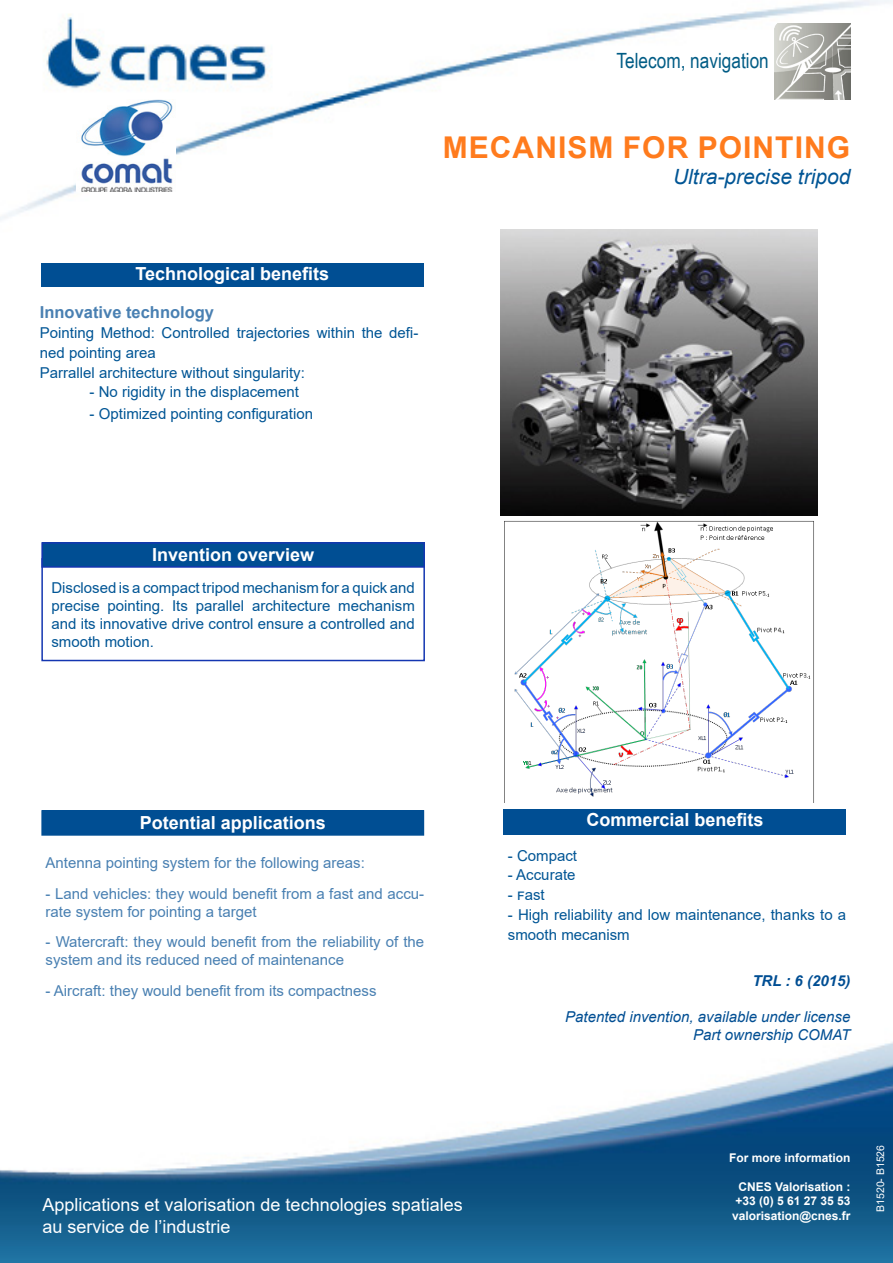
<style>
.page{position:relative;width:893px;height:1263px;background:#fff}
.page>*{position:absolute;margin:0;border:0;box-sizing:border-box;transform-origin:0 0}
.t1{font:700 30px "Arial";letter-spacing:.035em;color:#ff7b1d}
.t2{font:italic 21px "Arial";color:#005595}
.t3{font:21px "Arial Narrow";color:#005c85}
.t4{font:700 18px "Arial";color:#fff}
.t5{font:18px "Arial";color:#fff}
.Inters{font:700 16.5px "Arial";color:#4980b2}
.Texte{font:15px/18px "Arial";color:#005595}
.Inters-2{font:15px/18px "Arial";color:#4980b2}
.t6{font:italic 15px "Arial";color:#004e93}
.t7{font:italic 700 15px "Arial";color:#004e93}
.t8{font:700 12px "Arial";color:#fff}
.t9{font:10.5px "Arial";color:#fff}
</style>
<div class="page">
<img style="left:0;top:0;width:893px;height:1263px">
<div style="left:41px;top:558px;width:384px;height:103px;border:2px solid #1436b1"></div>
<div style="left:42px;top:543px;width:382px;height:24px;background:#004e93"></div>
<div style="left:41px;top:542px;width:384px;height:26px;border:2px solid #1436b1"></div>
<div style="left:41px;top:263px;width:383px;height:24px;background:#004e93"></div>
<div style="left:504px;top:809px;width:342px;height:26px;background:#004e93"></div>
<img style="left:774px;top:23px;width:76px;height:77px">
<div style="left:42px;top:811px;width:381px;height:24px;background:#004e93"></div>
<div style="left:41px;top:810px;width:383px;height:26px;border:2px solid #004e93"></div>
<img style="left:77px;top:100px;width:98px;height:92px">
<img style="left:505px;top:520px;width:309px;height:283px">
<img style="left:501px;top:230px;width:316px;height:285px">
<p class="t3" style="left:617px;top:45px;width:154px">Telecom, navigation</p>
<p class="t1" style="left:443px;top:127px;width:409px">MECANISM FOR POINTING</p>
<p class="t2" style="left:673px;top:163px;width:179px">Ultra-precise tripod</p>
<p class="t4" style="left:136px;top:261px;width:195px">Technological benefits</p>
<p class="Inters" style="left:40px;top:301px;width:176px">Innovative technology</p>
<p class="Texte" style="left:40px;top:323px;width:380px;line-height:19.8px">Pointing Method: Controlled trajectories within the defi&shy;ned pointing area</p>
<p class="Texte" style="left:40px;top:363px;width:267px">Parrallel architecture without singularity:</p>
<p class="Texte" style="left:90px;top:383px;width:211px">- No rigidity in the displacement</p>
<p class="Texte" style="left:90px;top:405px;width:225px">- Optimized pointing configuration</p>
<p class="t4" style="left:152px;top:542px;width:164px">Invention overview</p>
<p class="Texte" style="left:51px;top:578px;width:365px;text-align:justify">Disclosed is a compact tripod mechanism for a quick and precise pointing. Its parallel architecture mechanism and its innovative drive control ensure a controlled and smooth motion.</p>
<p class="t4" style="left:140px;top:810px;width:188px">Potential applications</p>
<p class="t4" style="left:586px;top:807px;width:179px">Commercial benefits</p>
<p class="Inters-2" style="left:46px;top:853px;width:321px">Antenna pointing system for the following areas:</p>
<p class="Inters-2" style="left:46px;top:884px;width:380px">- Land vehicles: they would benefit from a fast and accu&shy;rate system for pointing a target</p>
<p class="Inters-2" style="left:46px;top:933px;width:380px">- Watercraft: they would benefit from the reliability of the system and its reduced need of maintenance</p>
<p class="Inters-2" style="left:46px;top:982px;width:332px">- Aircraft: they would benefit from its compactness</p>
<p class="Texte" style="left:508px;top:846px;width:71px">- Compact</p>
<p class="Texte" style="left:508px;top:866px;width:69px">- Accurate</p>
<p class="Texte" style="left:508px;top:886px;width:38px">- fast</p>
<p class="Texte" style="left:508px;top:905px;width:340px;line-height:19.8px">- High reliability and low maintenance, thanks to a smooth mecanism</p>
<p class="t7" style="left:752px;top:971px;width:100px">TRL : 6 (2015)</p>
<p class="t6" style="left:565px;top:1007px;width:287px">Patented invention, available under license</p>
<p class="t6" style="left:693px;top:1025px;width:159px">Part ownership COMAT</p>
<p class="t5" style="left:43px;top:1193px;width:422px">Applications et valorisation de technologies spatiales</p>
<p class="t5" style="left:43px;top:1214px;width:190px">au service de l’industrie</p>
<p class="t8" style="left:729px;top:1149px;width:123px">For more information</p>
<p class="t8" style="left:738px;top:1178px;width:114px">CNES Valorisation :</p>
<p class="t8" style="left:735px;top:1193px;width:117px">+33 (0) 5 61 27 35 53</p>
<p class="t8" style="left:732px;top:1207px;width:120px">valorisation@cnes.fr</p>
<p class="t9" style="left:873px;top:1212px;width:69px;rotate:-90deg">B1520- B1526</p>
</div>
